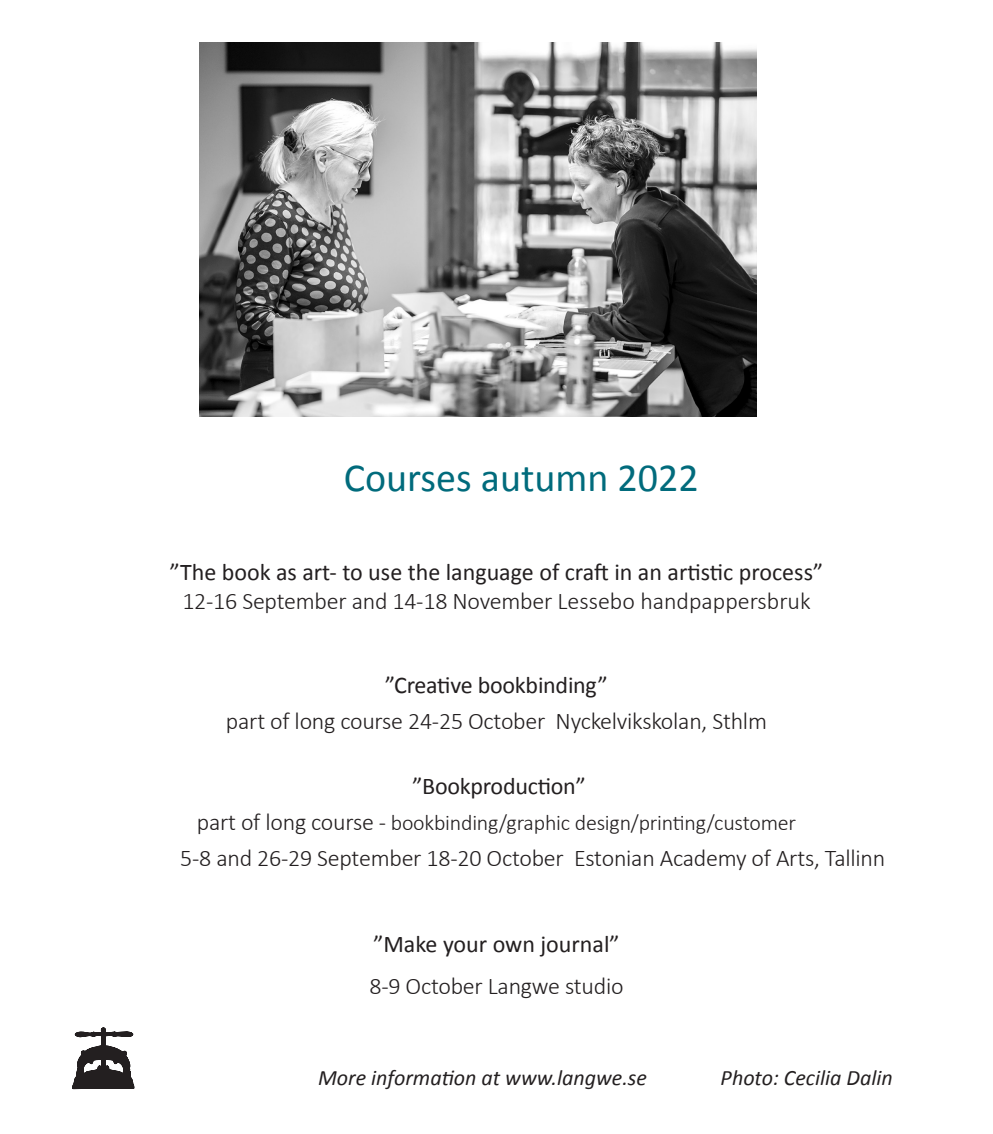
<style>
.page{position:relative;width:993px;height:1134px;background:#fff}
.page>*{position:absolute;margin:0;border:0;box-sizing:border-box;transform-origin:0 0}
.t1{font:40px "Calibri";color:#016b7c}
.t2{font:300 24px/36px "Calibri";letter-spacing:-.01em;color:#231f20;text-align:center}
.t3{font:24px/28.8px "Calibri";color:#231f20;text-align:center}
.t4{font:300 22px "Calibri";letter-spacing:-.01em;color:#231f20}
.t5{font:italic 22px "Calibri";color:#231f20}
.s1{font-weight:300}
.s2{font-weight:400}
.s3{font-size:24px}
</style>
<div class="page">
<svg style="left:72px;top:1027px;width:62px;height:62px"></svg>
<img style="left:200px;top:43px;width:555px;height:374px">
<p class="t1" style="left:344px;top:452px;width:356px">Courses autumn 2022</p>
<p class="t3" style="left:170px;top:558px;width:654px">”The book as art- to use the language of craft in an artistic process”<br><span class="s1">12-16 September and 14-18 November Lessebo handpappersbruk</span></p>
<p class="t2" style="left:226px;top:666px;width:542px"><span class="s2">”Creative bookbinding”<br></span>part of long course 24-25 October Nyckelvikskolan, Sthlm</p>
<p class="t3" style="left:412px;top:771px;width:175px">”Bookproduction”</p>
<p class="t4" style="left:197px;top:809px;width:600px"><span class="s3">part of long course -</span> bookbinding/graphic design/printing/customer</p>
<p class="t2" style="left:180px;top:838px;width:706px">5-8 and 26-29 September 18-20 October Estonian Academy of Arts, Tallinn</p>
<p class="t2" style="left:369px;top:922px;width:255px;line-height:42px;text-align:left"><span class="s2">”Make your own journal”<br></span>8-9 October Langwe studio</p>
<p class="t5" style="left:318px;top:1063px;width:330px">More information at www.langwe.se</p>
<p class="t5" style="left:720px;top:1063px;width:173px">Photo: Cecilia Dalin</p>
</div>
